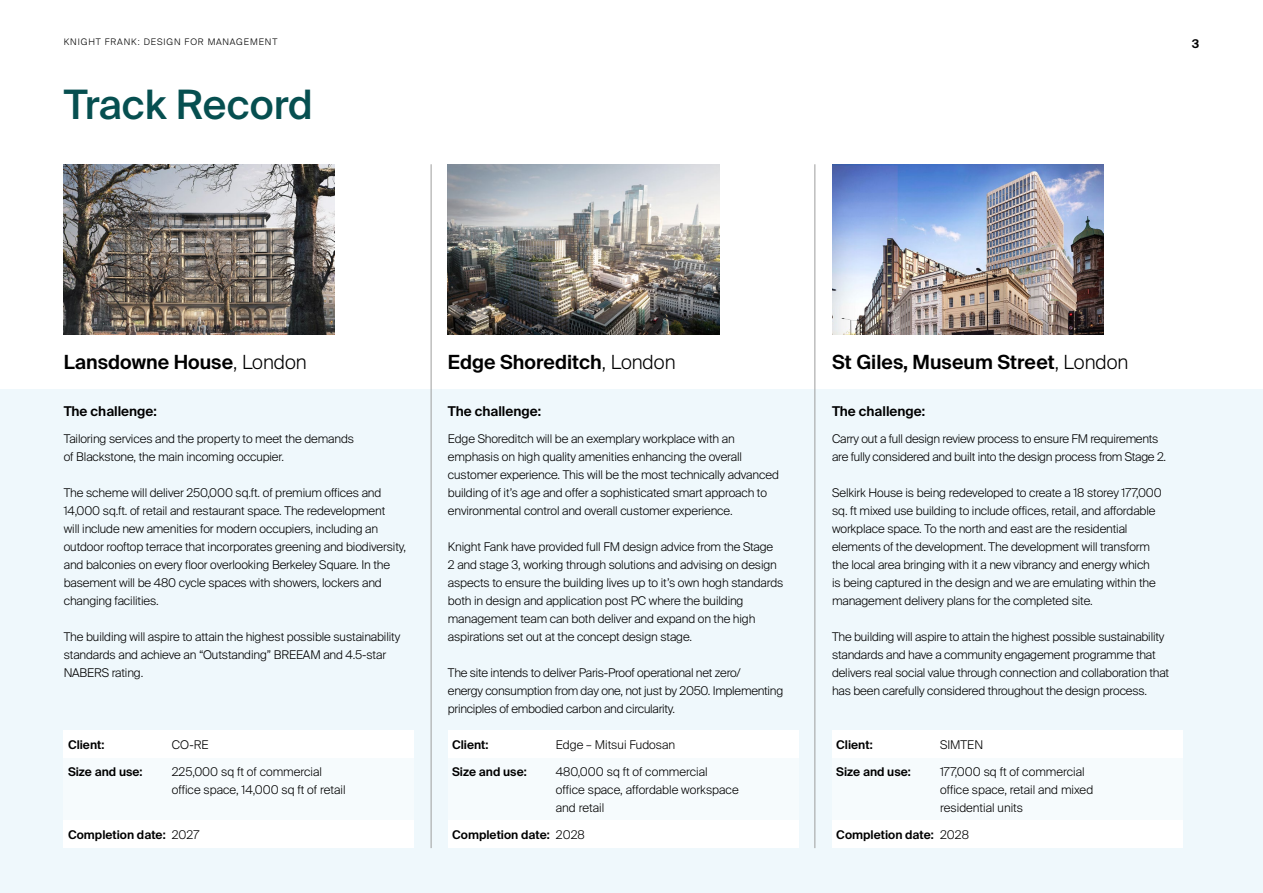
<style>
.page{position:relative;width:1263px;height:893px;background:#fff}
.page>*{position:absolute;margin:0;border:0;box-sizing:border-box;transform-origin:0 0}
.t1{font:500 40.5px "Suisse Intl";color:#064f50}
.t2{font:600 19.5px "Suisse Intl";color:#000}
.t3{font:600 13.5px "Suisse Intl";color:#000}
.t4{font:300 12px/18px "Suisse Intl";letter-spacing:-.01em;color:#000}
.t5{font:600 12px "Suisse Intl";color:#000}
.t6{font:300 9px "Suisse Intl";letter-spacing:.1em;color:#000}
.s1{font-weight:300}
</style>
<div class="page">
<div style="left:0;top:389px;width:1263px;height:504px;background:#eff8fc"></div>
<div style="left:64px;top:731px;width:350px;height:27px;background:#fff"></div>
<div style="left:64px;top:820px;width:350px;height:28px;background:#fff"></div>
<div style="left:448px;top:731px;width:350px;height:27px;background:#fff"></div>
<div style="left:448px;top:820px;width:350px;height:28px;background:#fff"></div>
<div style="left:832px;top:731px;width:350px;height:27px;background:#fff"></div>
<div style="left:832px;top:820px;width:350px;height:28px;background:#fff"></div>
<div style="left:448px;top:758px;width:350px;height:63px;background:#f6fbfd"></div>
<div style="left:64px;top:758px;width:350px;height:63px;background:#f6fbfd"></div>
<div style="left:832px;top:758px;width:350px;height:63px;background:#f6fbfd"></div>
<hr style="left:431px;top:164px;width:1px;height:684px;background:#9d9d9c">
<hr style="left:815px;top:164px;width:1px;height:684px;background:#9d9d9c">
<img style="left:64px;top:164px;width:271px;height:170px">
<img style="left:448px;top:164px;width:271px;height:170px">
<img style="left:832px;top:164px;width:271px;height:170px">
<p class="t6" style="left:64px;top:37px;width:215px">KNIGHT FRANK: DESIGN FOR MANAGEMENT</p>
<p class="t5" style="left:1192px;top:36px;width:9px">3</p>
<h1 class="t1" style="left:64px;top:82px;width:251px">Track Record</h1>
<h2 class="t2" style="left:64px;top:351px;width:244px">Lansdowne House<span class="s1">, London</span></h2>
<h2 class="t2" style="left:448px;top:351px;width:229px">Edge Shoreditch<span class="s1">, London</span></h2>
<h2 class="t2" style="left:832px;top:351px;width:298px">St Giles, Museum Street<span class="s1">, London</span></h2>
<p class="t3" style="left:64px;top:404px;width:95px">The challenge:</p>
<p class="t4" style="left:64px;top:430px;width:292px">Tailoring services and the property to meet the demands of Blackstone, the main incoming occupier.</p>
<p class="t4" style="left:64px;top:484px;width:344px">The scheme will deliver 250,000 sq.ft. of premium offices and 14,000 sq.ft. of retail and restaurant space. The redevelopment<br>will include new amenities for modern occupiers, including an outdoor rooftop terrace that incorporates greening and biodiversity, and balconies on every floor overlooking Berkeley Square. In the basement will be 480 cycle spaces with showers, lockers and changing facilities.</p>
<p class="t4" style="left:64px;top:628px;width:338px">The building will aspire to attain the highest possible sustainability standards and achieve an “Outstanding” BREEAM and 4.5-star<br>NABERS rating.</p>
<p class="t5" style="left:68px;top:737px;width:38px">Client:</p>
<p class="t4" style="left:172px;top:735px;width:38px">CO-RE</p>
<p class="t5" style="left:68px;top:764px;width:76px">Size and use:</p>
<p class="t4" style="left:172px;top:762px;width:175px">225,000 sq ft of commercial office space, 14,000 sq ft of retail</p>
<p class="t5" style="left:68px;top:827px;width:133px">Completion date: <span class="s1">2027</span></p>
<p class="t3" style="left:448px;top:404px;width:95px">The challenge:</p>
<p class="t4" style="left:448px;top:430px;width:332px">Edge Shoreditch will be an exemplary workplace with an emphasis on high quality amenities enhancing the overall customer experience. This will be the most technically advanced building of it’s age and offer a sophisticated smart approach to environmental control and overall customer experience.</p>
<p class="t4" style="left:448px;top:538px;width:337px">Knight Fank have provided full FM design advice from the Stage<br>2 and stage 3, working through solutions and advising on design aspects to ensure the building lives up to it’s own hogh standards both in design and application post PC where the building management team can both deliver and expand on the high aspirations set out at the concept design stage.</p>
<p class="t4" style="left:448px;top:664px;width:337px">The site intends to deliver Paris-Proof operational net zero/<br>energy consumption from day one, not just by 2050. Implementing principles of embodied carbon and circularity.</p>
<p class="t5" style="left:452px;top:737px;width:38px">Client:</p>
<p class="t4" style="left:556px;top:735px;width:121px">Edge – Mitsui Fudosan</p>
<p class="t5" style="left:452px;top:764px;width:76px">Size and use:</p>
<p class="t4" style="left:556px;top:762px;width:184px">480,000 sq ft of commercial office space, affordable workspace and retail</p>
<p class="t5" style="left:452px;top:827px;width:134px">Completion date: <span class="s1">2028</span></p>
<p class="t3" style="left:832px;top:404px;width:95px">The challenge:</p>
<p class="t4" style="left:832px;top:430px;width:336px">Carry out a full design review process to ensure FM requirements are fully considered and built into the design process from Stage 2.</p>
<p class="t4" style="left:832px;top:484px;width:331px">Selkirk House is being redeveloped to create a 18 storey 177,000 sq. ft mixed use building to include offices, retail, and affordable workplace space. To the north and east are the residential elements of the development. The development will transform the local area bringing with it a new vibrancy and energy which<br>is being captured in the design and we are emulating within the management delivery plans for the completed site.</p>
<p class="t4" style="left:832px;top:628px;width:339px">The building will aspire to attain the highest possible sustainability standards and have a community engagement programme that delivers real social value through connection and collaboration that has been carefully considered throughout the design process.</p>
<p class="t5" style="left:836px;top:737px;width:38px">Client:</p>
<p class="t4" style="left:940px;top:735px;width:45px">SIMTEN</p>
<p class="t5" style="left:836px;top:764px;width:76px">Size and use:</p>
<p class="t4" style="left:940px;top:762px;width:155px">177,000 sq ft of commercial office space, retail and mixed residential units</p>
<p class="t5" style="left:836px;top:827px;width:134px">Completion date: <span class="s1">2028</span></p>
</div>
